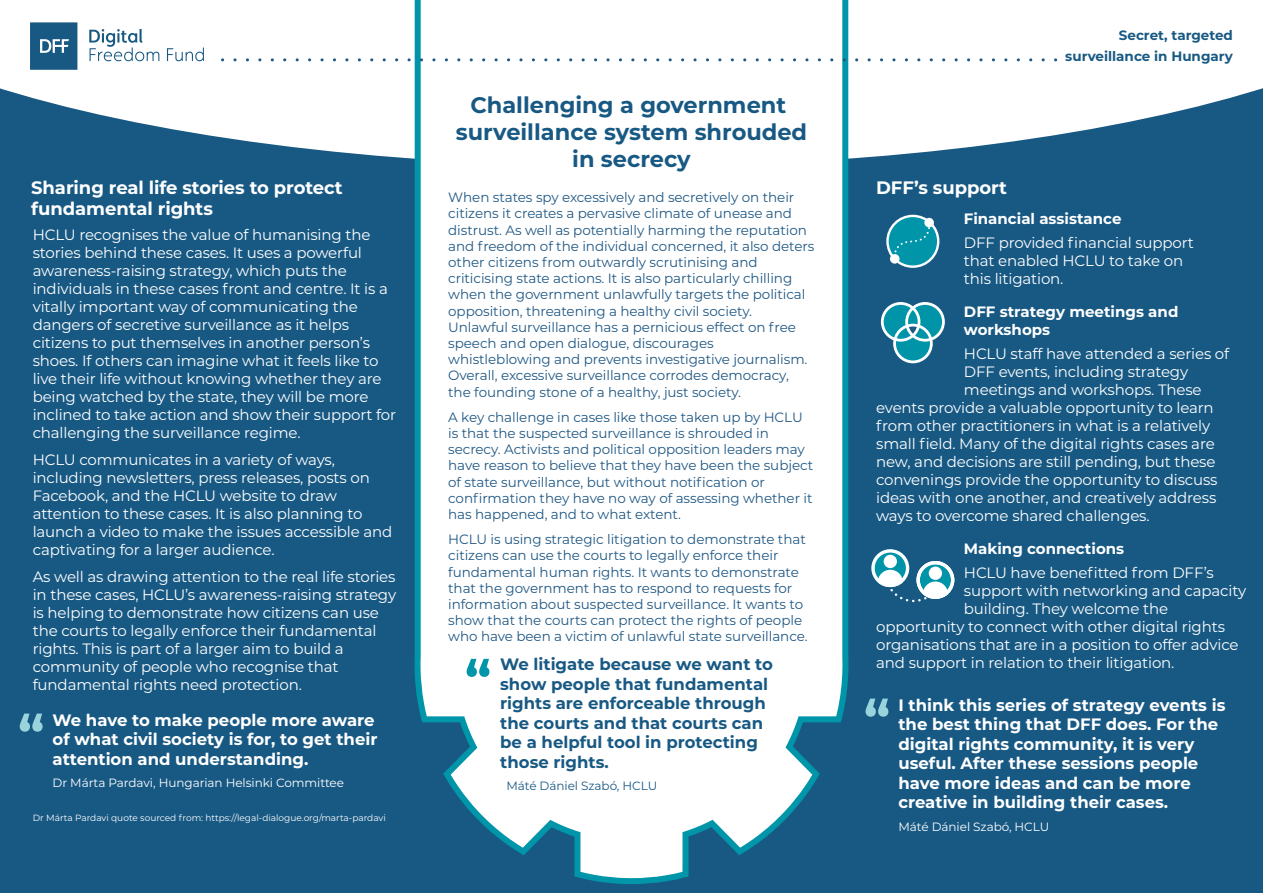
<style>
.page{position:relative;width:1263px;height:893px;background:#fff}
.page>*{position:absolute;margin:0;border:0;box-sizing:border-box;transform-origin:0 0}
.t1{font:700 22.5px/27px "Montserrat";color:#185984;text-align:center}
.t2{font:700 18px/21px "Montserrat";letter-spacing:-.005em;color:#fff}
.t3{font:700 16.5px/19.5px "Montserrat";color:#fff}
.t4{font:700 16.5px/19.5px "Montserrat";color:#185984}
.t5{font:15px/18px "Montserrat";letter-spacing:-.01em;color:#fff}
.t6{font:700 15px/18px "Montserrat";color:#fff}
.t7{font:13.5px/16.2px "Montserrat";letter-spacing:-.005em;color:#205884}
.t8{font:700 13.5px/21px "Montserrat";color:#185984;text-align:right}
.t9{font:12px "Montserrat";letter-spacing:-.005em;color:#fff}
.t10{font:12px "Montserrat";letter-spacing:-.005em;color:#185984}
.t11{font:9px "Montserrat";color:#fff}
</style>
<div class="page">
<div style="left:0;top:0;width:631px;height:893px;background:#185984"></div>
<div style="left:631px;top:0;width:632px;height:893px;background:#185984"></div>
<svg style="left:0;top:0;width:1263px;height:159px"></svg>
<svg style="left:414px;top:0;width:435px;height:884px;fill:#fff"></svg>
<svg style="left:222px;top:58px;width:838px;height:3px"></svg>
<svg style="left:30px;top:22px;width:47px;height:48px"></svg>
<svg style="left:89px;top:29px;width:70px;height:32px"></svg>
<svg style="left:167px;top:48px;width:37px;height:13px"></svg>
<svg style="left:467px;top:659px;width:22px;height:18px"></svg>
<svg style="left:20px;top:714px;width:23px;height:18px"></svg>
<svg style="left:865px;top:699px;width:23px;height:18px"></svg>
<svg style="left:887px;top:216px;width:51px;height:51px"></svg>
<div style="left:886px;top:215px;width:53px;height:53px;border:2px solid #fff;border-radius:50%"></div>
<div style="left:890px;top:254px;width:9px;height:10px;background:#fff;border-radius:50%"></div>
<svg style="left:893px;top:220px;width:38px;height:38px"></svg>
<div style="left:924px;top:218px;width:10px;height:9px;background:#fff;border-radius:50%"></div>
<div style="left:882px;top:303px;width:37px;height:37px;background:#0094a8;border-radius:50%"></div>
<svg style="left:907px;top:303px;width:36px;height:37px"></svg>
<svg style="left:894px;top:325px;width:37px;height:37px"></svg>
<svg style="left:907px;top:328px;width:11px;height:8px"></svg>
<div style="left:881px;top:302px;width:39px;height:40px;border:3px solid #fff;border-radius:50%"></div>
<div style="left:905px;top:302px;width:40px;height:40px;border:3px solid #fff;border-radius:50%"></div>
<div style="left:893px;top:324px;width:40px;height:39px;border:3px solid #fff;border-radius:50%"></div>
<svg style="left:871px;top:549px;width:84px;height:54px"></svg>
<p class="t2" style="left:31px;top:176px;width:313px">Sharing real life stories to protect fundamental rights</p>
<p class="t5" style="left:33px;top:226px;width:365px">HCLU recognises the value of humanising the stories behind these cases. It uses a powerful awareness-raising strategy, which puts the individuals in these cases front and centre. It is a vitally important way of communicating the dangers of secretive surveillance as it helps citizens to put themselves in another person’s shoes. If others can imagine what it feels like to live their life without knowing whether they are being watched by the state, they will be more inclined to take action and show their support for challenging the surveillance regime.</p>
<p class="t5" style="left:33px;top:451px;width:361px">HCLU communicates in a variety of ways, including newsletters, press releases, posts on Facebook, and the HCLU website to draw attention to these cases. It is also planning to launch a video to make the issues accessible and captivating for a larger audience.</p>
<p class="t5" style="left:33px;top:568px;width:365px">As well as drawing attention to the real life stories in these cases, HCLU’s awareness-raising strategy is helping to demonstrate how citizens can use the courts to legally enforce their fundamental rights. This is part of a larger aim to build a community of people who recognise that fundamental rights need protection.</p>
<p class="t3" style="left:53px;top:709px;width:326px">We have to make people more aware of what civil society is for, to get their attention and understanding.</p>
<p class="t9" style="left:53px;top:774px;width:293px">Dr Márta Pardavi, Hungarian Helsinki Committee</p>
<p class="t11" style="left:33px;top:812px;width:355px">Dr Márta Pardavi quote sourced from: https://legal-dialogue.org/marta-pardavi</p>
<h1 class="t1" style="left:456px;top:91px;width:353px">Challenging a government surveillance system shrouded in secrecy</h1>
<p class="t7" style="left:448px;top:189px;width:368px">When states spy excessively and secretively on their citizens it creates a pervasive climate of unease and distrust. As well as potentially harming the reputation and freedom of the individual concerned, it also deters other citizens from outwardly scrutinising and criticising state actions. It is also particularly chilling when the government unlawfully targets the political opposition, threatening a healthy civil society.<br>Unlawful surveillance has a pernicious effect on free speech and open dialogue, discourages whistleblowing and prevents investigative journalism.<br>Overall, excessive surveillance corrodes democracy, the founding stone of a healthy, just society.</p>
<p class="t7" style="left:448px;top:408px;width:366px">A key challenge in cases like those taken up by HCLU is that the suspected surveillance is shrouded in secrecy. Activists and political opposition leaders may have reason to believe that they have been the subject of state surveillance, but without notification or confirmation they have no way of assessing whether it has happened, and to what extent.</p>
<p class="t7" style="left:448px;top:531px;width:361px">HCLU is using strategic litigation to demonstrate that citizens can use the courts to legally enforce their fundamental human rights. It wants to demonstrate that the government has to respond to requests for information about suspected surveillance. It wants to show that the courts can protect the rights of people who have been a victim of unlawful state surveillance.</p>
<p class="t4" style="left:500px;top:654px;width:274px">We litigate because we want to show people that fundamental rights are enforceable through the courts and that courts can be a helpful tool in protecting those rights.</p>
<p class="t10" style="left:506px;top:778px;width:152px">Máté Dániel Szabó, HCLU</p>
<p class="t2" style="left:876px;top:176px;width:132px">DFF’s support</p>
<p class="t8" style="left:1065px;top:24px;width:169px">Secret, targeted surveillance in Hungary</p>
<p class="t6" style="left:964px;top:209px;width:159px">Financial assistance</p>
<p class="t5" style="left:964px;top:233px;width:232px">DFF provided financial support that enabled HCLU to take on this litigation.</p>
<p class="t6" style="left:964px;top:302px;width:216px">DFF strategy meetings and workshops</p>
<p class="t5" style="left:964px;top:344px;width:267px">HCLU staff have attended a series of</p>
<p class="t5" style="left:964px;top:362px;width:226px">DFF events, including strategy</p>
<p class="t5" style="left:964px;top:380px;width:239px">meetings and workshops. These</p>
<p class="t5" style="left:876px;top:398px;width:339px">events provide a valuable opportunity to learn</p>
<p class="t5" style="left:876px;top:416px;width:336px">from other practitioners in what is a relatively</p>
<p class="t5" style="left:876px;top:434px;width:340px">small field. Many of the digital rights cases are</p>
<p class="t5" style="left:876px;top:452px;width:341px">new, and decisions are still pending, but these</p>
<p class="t5" style="left:876px;top:470px;width:343px">convenings provide the opportunity to discuss</p>
<p class="t5" style="left:876px;top:488px;width:342px">ideas with one another, and creatively address</p>
<p class="t5" style="left:876px;top:506px;width:275px">ways to overcome shared challenges.</p>
<p class="t6" style="left:964px;top:539px;width:162px">Making connections</p>
<p class="t5" style="left:964px;top:563px;width:251px">HCLU have benefitted from DFF’s</p>
<p class="t5" style="left:964px;top:581px;width:284px">support with networking and capacity</p>
<p class="t5" style="left:964px;top:599px;width:206px">building. They welcome the</p>
<p class="t5" style="left:876px;top:617px;width:350px">opportunity to connect with other digital rights</p>
<p class="t5" style="left:876px;top:635px;width:364px">organisations that are in a position to offer advice</p>
<p class="t5" style="left:876px;top:653px;width:300px">and support in relation to their litigation.</p>
<p class="t3" style="left:898px;top:694px;width:328px">I think this series of strategy events is the best thing that DFF does. For the digital rights community, it is very useful. After these sessions people have more ideas and can be more creative in building their cases.</p>
<p class="t9" style="left:898px;top:818px;width:152px">Máté Dániel Szabó, HCLU</p>
</div>
